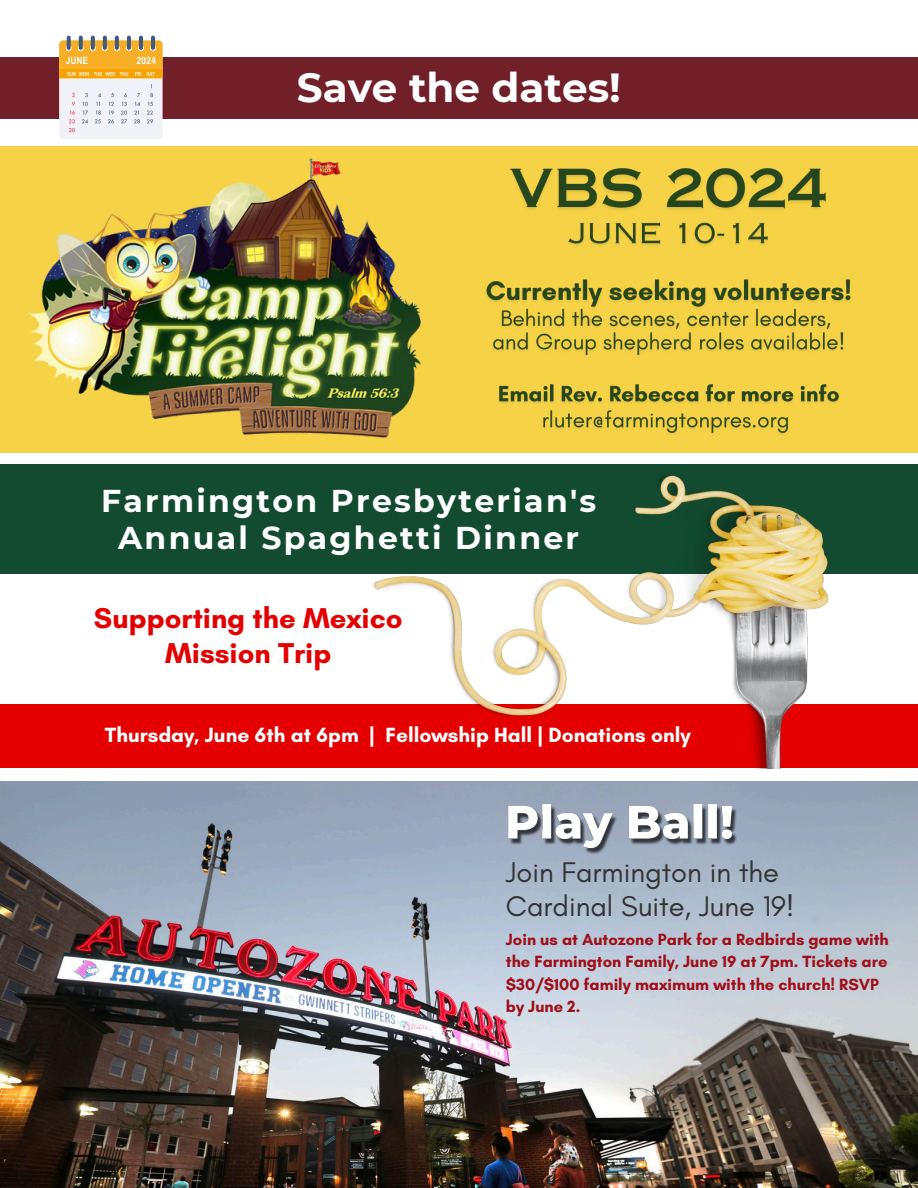
<style>
.page{position:relative;width:918px;height:1188px;background:#fff}
.page>*{position:absolute;margin:0;border:0;box-sizing:border-box;transform-origin:0 0}
.t1{font:700 40.5px "Montserrat";color:#fff}
.t2{font:700 31.5px/37.2px "Montserrat";letter-spacing:.075em;color:#fff;text-align:center}
.t3{font:700 29.25px/34.8px "Glacial Indifference";color:#e40000;text-align:center}
.t4{font:28.95px/33.8px "Glacial Indifference";color:#333}
.t5{font:700 21px "Glacial Indifference";color:#fff}
.t6{font:700 16.5px/22.5px "Glacial Indifference";color:#9f0e1a}
</style>
<div class="page">
<div style="left:0;top:58px;width:918px;height:61px;background:#711f29"></div>
<div style="left:59px;top:40px;width:104px;height:99px;background:#f0f2f8;border-radius:4px"></div>
<svg style="left:67px;top:36px;width:4px;height:14px"></svg>
<svg style="left:79px;top:36px;width:4px;height:14px"></svg>
<svg style="left:91px;top:36px;width:4px;height:14px"></svg>
<svg style="left:103px;top:36px;width:4px;height:14px"></svg>
<svg style="left:115px;top:36px;width:4px;height:14px"></svg>
<hr style="left:127px;top:36px;width:4px;height:14px;background:#435a7f;border-radius:2px">
<hr style="left:139px;top:36px;width:4px;height:14px;background:#435a7f;border-radius:2px">
<hr style="left:151px;top:36px;width:4px;height:14px;background:#435a7f;border-radius:2px">
<svg style="left:59px;top:40px;width:104px;height:38px;background:#eaad3a"></svg>
<svg style="left:82px;top:93px;width:6px;height:30px"></svg>
<svg style="left:95px;top:93px;width:6px;height:30px"></svg>
<svg style="left:108px;top:93px;width:6px;height:30px"></svg>
<svg style="left:121px;top:93px;width:6px;height:30px"></svg>
<svg style="left:134px;top:93px;width:6px;height:30px"></svg>
<svg style="left:147px;top:84px;width:6px;height:39px"></svg>
<svg style="left:69px;top:93px;width:6px;height:39px"></svg>
<div style="left:0;top:146px;width:918px;height:306px;background:#f6d346"></div>
<img style="left:29px;top:158px;width:392px;height:280px">
<div style="left:0;top:465px;width:918px;height:109px;background:#124b30"></div>
<div style="left:0;top:705px;width:918px;height:63px;background:#e40000"></div>
<img style="left:370px;top:475px;width:459px;height:294px">
<img style="left:0;top:782px;width:918px;height:406px">
<img style="left:506px;top:795px;width:235px;height:64px">
<img style="left:486px;top:168px;width:365px;height:266px">
<h4 class="t1" style="left:297px;top:63px;width:326px">Save the dates!</h4>
<h3 class="t2" style="left:101px;top:482px;width:497px">Farmington Presbyterian's<br>Annual Spaghetti Dinner</h3>
<p class="t3" style="left:94px;top:601px;width:310px">Supporting the Mexico<br>Mission Trip</p>
<h3 class="t5" style="left:105px;top:722px;width:587px">Thursday, June 6th at 6pm | Fellowship Hall | Donations only</h3>
<h6 class="t4" style="left:506px;top:855px;width:290px">Join Farmington in the<br>Cardinal Suite, June 19!</h6>
<p class="t6" style="left:506px;top:928px;width:384px">Join us at Autozone Park for a Redbirds game with the Farmington Family, June 19 at 7pm. Tickets are $30/$100 family maximum with the church! RSVP by June 2.</p>
</div>
